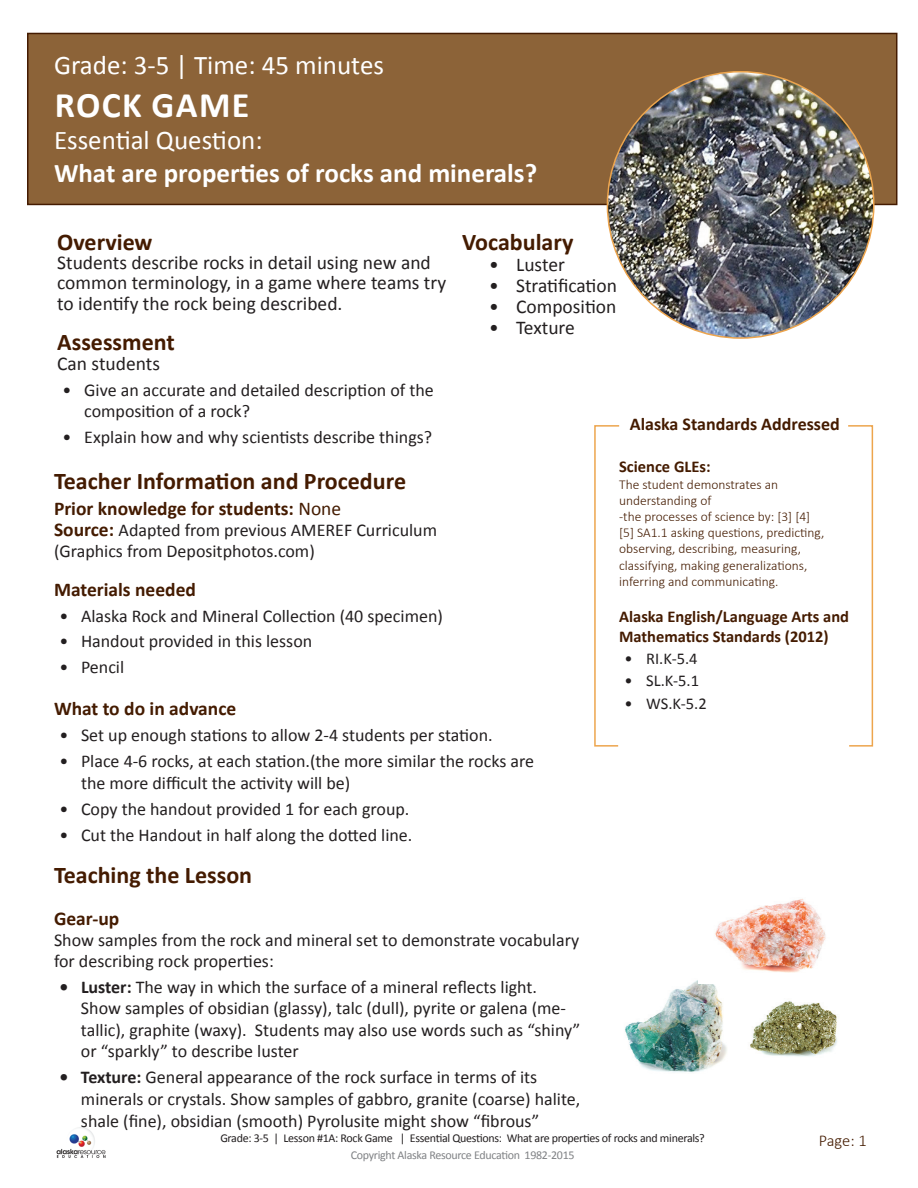
<style>
.page{position:relative;width:918px;height:1188px;background:#fff}
.page>*{position:absolute;margin:0;border:0;box-sizing:border-box;transform-origin:0 0}
.t1{font:700 36px "Calibri";letter-spacing:.04em;color:#fff}
.t2{font:27px "Calibri";color:#fff}
.t3{font:700 27px "Calibri";color:#fff}
.t4{font:700 24px "Calibri";color:#441b01}
.t5{font:19.5px/20.2px "Calibri";color:#231f20}
.t6{font:700 19.5px "Calibri";color:#441b01}
.t7{font:18px/21.6px "Calibri";color:#231f20}
.t8{font:700 18px "Calibri";color:#441b01}
.t9{font:700 16.5px/19.8px "Calibri";color:#441b01}
.t10{font:16.5px "Calibri";color:#231f20}
.t11{font:300 16.5px "Calibri";color:#441b01}
.t12{font:300 13.5px/16.2px "Calibri";color:#441b01}
.t13{font:12px "Calibri";letter-spacing:-.025em;color:#231f20}
.t14{font:12px "Calibri";letter-spacing:-.025em;color:#808285}
.s1{font-weight:400}
.s2{font-weight:700;font-size:19.5px;color:#441b01}
.s3{font-weight:700}
</style>
<div class="page">
<img style="left:56px;top:1127px;width:50px;height:31px">
<div style="left:27px;top:33px;width:870px;height:172px;background:#8c6338;border:2px solid #441b01"></div>
<svg style="left:594px;top:425px;width:26px;height:322px"></svg>
<svg style="left:848px;top:425px;width:26px;height:322px"></svg>
<img style="left:625px;top:980px;width:212px;height:93px">
<img style="left:698px;top:898px;width:139px;height:86px">
<img style="left:607px;top:72px;width:267px;height:266px;border-radius:133px">
<h2 class="t2" style="left:54px;top:48px;width:332px">Grade: 3-5 | Time: 45 minutes</h2>
<h1 class="t1" style="left:55px;top:82px;width:196px">ROCK GAME</h1>
<h2 class="t2" style="left:54px;top:123px;width:210px">Essential Question:</h2>
<h2 class="t3" style="left:54px;top:155px;width:485px">What are properties of rocks and minerals?</h2>
<h3 class="t4" style="left:57px;top:227px;width:97px">Overview</h3>
<p class="t5" style="left:57px;top:253px;width:391px">Students describe rocks in detail using new and common terminology, in a game where teams try to identify the rock being described.</p>
<h3 class="t4" style="left:57px;top:327px;width:119px">Assessment</h3>
<p class="t5" style="left:57px;top:353px;width:104px">Can students</p>
<p class="t7" style="left:84px;top:379px;width:351px;text-indent:-22px">• Give an accurate and detailed description of the composition of a rock?</p>
<p class="t7" style="left:63px;top:427px;width:371px">• Explain how and why scientists describe things?</p>
<h3 class="t4" style="left:462px;top:227px;width:113px">Vocabulary</h3>
<p class="t5" style="left:489px;top:254px;width:77px">• Luster</p>
<p class="t5" style="left:489px;top:275px;width:129px">• Stratification</p>
<p class="t5" style="left:489px;top:296px;width:129px">• Composition</p>
<p class="t5" style="left:489px;top:317px;width:87px">• Texture</p>
<p class="t8" style="left:630px;top:413px;width:212px">Alaska Standards Addressed</p>
<h3 class="t4" style="left:54px;top:466px;width:354px">Teacher Information and Procedure</h3>
<p class="t6" style="left:54px;top:496px;width:289px">Prior knowledge for students: <span class="s1">None</span></p>
<p class="t7" style="left:54px;top:519px;width:385px;line-height:21px"><span class="s2">Source:</span> Adapted from previous AMEREF Curriculum (Graphics from Depositphotos.com)</p>
<p class="t6" style="left:54px;top:577px;width:143px">Materials needed</p>
<p class="t7" style="left:59px;top:605px;width:385px">• Alaska Rock and Mineral Collection (40 specimen)</p>
<p class="t7" style="left:59px;top:631px;width:254px">• Handout provided in this lesson</p>
<p class="t7" style="left:59px;top:657px;width:66px">• Pencil</p>
<p class="t6" style="left:54px;top:696px;width:184px">What to do in advance</p>
<p class="t7" style="left:59px;top:725px;width:435px">• Set up enough stations to allow 2-4 students per station.</p>
<p class="t7" style="left:81px;top:751px;width:455px;text-indent:-22px">• Place 4-6 rocks, at each station.(the more similar the rocks are the more difficult the activity will be)</p>
<p class="t7" style="left:59px;top:798px;width:352px">• Copy the handout provided 1 for each group.</p>
<p class="t7" style="left:59px;top:824px;width:355px">• Cut the Handout in half along the dotted line.</p>
<h3 class="t4" style="left:54px;top:859px;width:200px">Teaching the Lesson</h3>
<p class="t6" style="left:54px;top:906px;width:67px">Gear-up</p>
<p class="t7" style="left:54px;top:929px;width:527px;line-height:21px">Show samples from the rock and mineral set to demonstrate vocabulary for describing rock properties:</p>
<p class="t7" style="left:81px;top:976px;width:501px;text-indent:-22px"><span class="s3">• Luster:</span> The way in which the surface of a mineral reflects light.<br>Show samples of obsidian (glassy), talc (dull), pyrite or galena (me&shy;tallic), graphite (waxy). Students may also use words such as “shiny” or “sparkly” to describe luster</p>
<p class="t7" style="left:81px;top:1067px;width:501px;text-indent:-22px"><span class="s3">• Texture:</span> General appearance of the rock surface in terms of its minerals or crystals. Show samples of gabbro, granite (coarse) halite, shale (fine), obsidian (smooth) Pyrolusite might show “fibrous”</p>
<p class="t9" style="left:619px;top:457px;width:93px">Science GLEs:</p>
<p class="t12" style="left:619px;top:476px;width:207px">The student demonstrates an understanding of<br>-the processes of science by: [3] [4] [5] SA1.1 asking questions, predicting, observing, describing, measuring, classifying, making generalizations, inferring and communicating.</p>
<p class="t9" style="left:619px;top:606px;width:231px">Alaska English/Language Arts and<br>Mathematics Standards (2012)</p>
<p class="t10" style="left:625px;top:648px;width:75px">• RI.K-5.4</p>
<p class="t10" style="left:625px;top:670px;width:76px">• SL.K-5.1</p>
<p class="t10" style="left:625px;top:693px;width:84px">• WS.K-5.2</p>
<p class="t13" style="left:220px;top:1130px;width:486px">Grade: 3-5 | Lesson #1A: Rock Game | Essential Questions: What are properties of rocks and minerals?</p>
<p class="t14" style="left:351px;top:1147px;width:225px">Copyright Alaska Resource Education 1982-2015</p>
<p class="t11" style="left:819px;top:1131px;width:49px">Page: 1</p>
</div>
